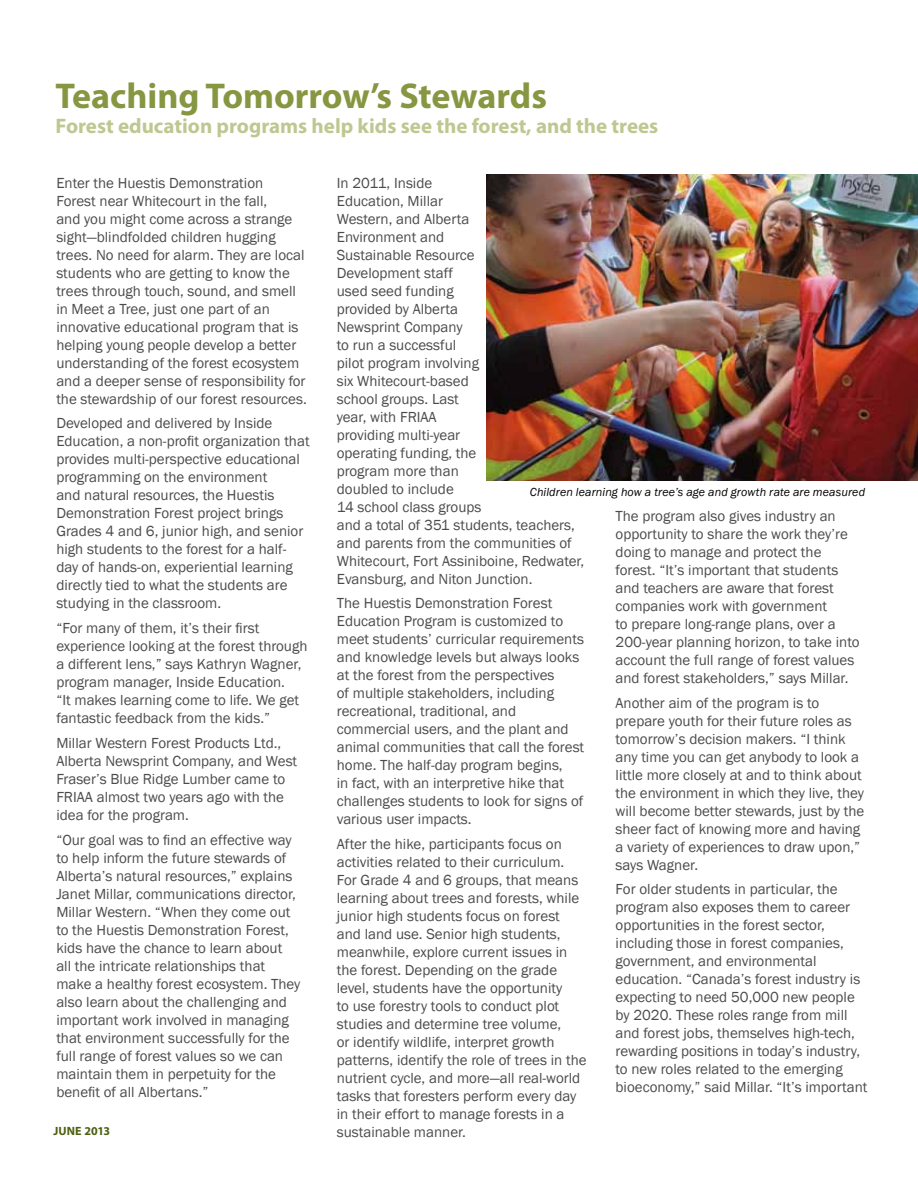
<style>
.page{position:relative;width:918px;height:1188px;background:#fff}
.page>*{position:absolute;margin:0;border:0;box-sizing:border-box;transform-origin:0 0}
.t1{font:700 36px "Myriad Pro";color:#869641}
.t2{font:700 21px "Myriad Pro";color:#bfc791}
.t3{font:15px/18px "Franklin Gothic";color:#4a4b4b}
.t4{font:italic 12px "Franklin Gothic";letter-spacing:.01em;color:#000}
.t5{font:700 12px "Myriad Pro";letter-spacing:.01em;color:#4e5f11}
</style>
<div class="page">
<img style="left:486px;top:175px;width:432px;height:305px">
<h1 class="t1" style="left:56px;top:72px;width:493px">Teaching Tomorrow’s Stewards</h1>
<h2 class="t2" style="left:56px;top:112px;width:604px">Forest education programs help kids see the forest, and the trees</h2>
<p class="t3" style="left:56px;top:174px;width:252px">Enter the Huestis Demonstration<br>Forest near Whitecourt in the fall,<br>and you might come across a strange sight—blindfolded children hugging trees. No need for alarm. They are local students who are getting to know the trees through touch, sound, and smell in Meet a Tree, just one part of an innovative educational program that is helping young people develop a better understanding of the forest ecosystem and a deeper sense of responsibility for the stewardship of our forest resources.</p>
<p class="t3" style="left:56px;top:415px;width:255px">Developed and delivered by Inside Education, a non-profit organization that provides multi-perspective educational programming on the environment<br>and natural resources, the Huestis Demonstration Forest project brings Grades 4 and 6, junior high, and senior high students to the forest for a half&shy;day of hands-on, experiential learning directly tied to what the students are studying in the classroom.</p>
<p class="t3" style="left:56px;top:619px;width:253px">“For many of them, it’s their first experience looking at the forest through a different lens,” says Kathryn Wagner, program manager, Inside Education.<br>“It makes learning come to life. We get fantastic feedback from the kids.”</p>
<p class="t3" style="left:56px;top:734px;width:242px">Millar Western Forest Products Ltd.,<br>Alberta Newsprint Company, and West<br>Fraser’s Blue Ridge Lumber came to<br>FRIAA almost two years ago with the idea for the program.</p>
<p class="t3" style="left:56px;top:831px;width:246px">“Our goal was to find an effective way to help inform the future stewards of Alberta’s natural resources,” explains Janet Millar, communications director, Millar Western. “When they come out to the Huestis Demonstration Forest, kids have the chance to learn about all the intricate relationships that make a healthy forest ecosystem. They also learn about the challenging and important work involved in managing that environment successfully for the full range of forest values so we can maintain them in perpetuity for the benefit of all Albertans.”</p>
<p class="t3" style="left:337px;top:174px;width:249px">In 2011, Inside<br>Education, Millar<br>Western, and Alberta<br>Environment and<br>Sustainable Resource<br>Development staff<br>used seed funding<br>provided by Alberta<br>Newsprint Company<br>to run a successful<br>pilot program involving<br>six Whitecourt-based<br>school groups. Last<br>year, with FRIAA<br>providing multi-year<br>operating funding, the<br>program more than<br>doubled to include<br>14 school class groups<br>and a total of 351 students, teachers, and parents from the communities of<br>Whitecourt, Fort Assiniboine, Redwater,<br>Evansburg, and Niton Junction.</p>
<p class="t3" style="left:337px;top:595px;width:249px">The Huestis Demonstration Forest Education Program is customized to meet students’ curricular requirements and knowledge levels but always looks at the forest from the perspectives<br>of multiple stakeholders, including recreational, traditional, and commercial users, and the plant and animal communities that call the forest home. The half-day program begins,<br>in fact, with an interpretive hike that challenges students to look for signs of various user impacts.</p>
<p class="t3" style="left:337px;top:835px;width:251px">After the hike, participants focus on activities related to their curriculum.<br>For Grade 4 and 6 groups, that means learning about trees and forests, while junior high students focus on forest and land use. Senior high students, meanwhile, explore current issues in the forest. Depending on the grade level, students have the opportunity<br>to use forestry tools to conduct plot studies and determine tree volume,<br>or identify wildlife, interpret growth patterns, identify the role of trees in the nutrient cycle, and more—all real-world tasks that foresters perform every day in their effort to manage forests in a sustainable manner.</p>
<p class="t4" style="left:530px;top:484px;width:337px">Children learning how a tree’s age and growth rate are measured</p>
<p class="t3" style="left:616px;top:507px;width:245px">The program also gives industry an opportunity to share the work they’re doing to manage and protect the forest. “It’s important that students and teachers are aware that forest companies work with government<br>to prepare long-range plans, over a 200-year planning horizon, to take into account the full range of forest values and forest stakeholders,” says Millar.</p>
<p class="t3" style="left:616px;top:694px;width:250px">Another aim of the program is to prepare youth for their future roles as tomorrow’s decision makers. “I think any time you can get anybody to look a little more closely at and to think about the environment in which they live, they will become better stewards, just by the sheer fact of knowing more and having a variety of experiences to draw upon,” says Wagner.</p>
<p class="t3" style="left:616px;top:881px;width:253px">For older students in particular, the program also exposes them to career opportunities in the forest sector, including those in forest companies, government, and environmental education. “Canada’s forest industry is expecting to need 50,000 new people by 2020. These roles range from mill and forest jobs, themselves high-tech, rewarding positions in today’s industry, to new roles related to the emerging bioeconomy,” said Millar. “It’s important</p>
<p class="t5" style="left:53px;top:1123px;width:58px">JUNE 2013</p>
</div>
